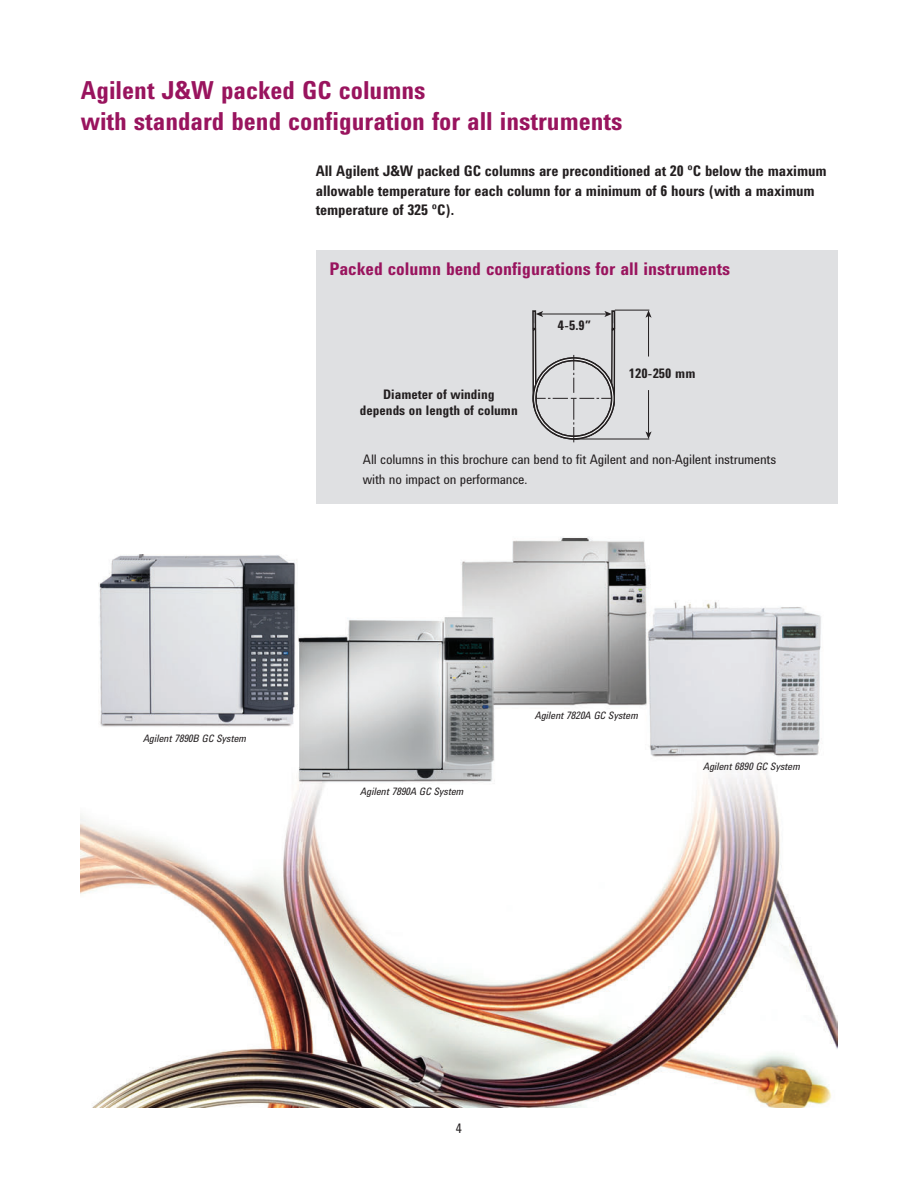
<style>
.page{position:relative;width:918px;height:1188px;background:#fff}
.page>*{position:absolute;margin:0;border:0;box-sizing:border-box;transform-origin:0 0}
.t1{font:700 25.5px/31.5px "Agilent Condensed CFF";color:#99145e}
.t2{font:700 18px "Agilent Condensed CFF";color:#99145e}
.t3{font:700 15px/19.5px "Agilent Condensed CFF";letter-spacing:-.01em;color:#231f20}
.t4{font:13.5px/19.5px "Agilent Condensed CFF";letter-spacing:-.015em;color:#231f20}
.t5{font:700 13.5px/16.2px "Agilent Condensed CFF";color:#231f20;text-align:center}
.t6{font:italic 10.5px "Agilent Condensed CFF";letter-spacing:-.01em;color:#231f20}
</style>
<div class="page">
<img style="left:81px;top:537px;width:756px;height:570px">
<div style="left:316px;top:250px;width:521px;height:254px;background:#dfe0e2"></div>
<hr style="left:648px;top:390px;width:1px;height:44px;background:#231f20">
<svg style="left:645px;top:431px;width:7px;height:8px"></svg>
<hr style="left:648px;top:316px;width:1px;height:41px;background:#231f20">
<svg style="left:645px;top:310px;width:7px;height:8px"></svg>
<hr style="left:615px;top:310px;width:34px;height:1px;background:#231f20">
<hr style="left:574px;top:439px;width:75px;height:1px;background:#231f20">
<svg style="left:532px;top:310px;width:84px;height:132px"></svg>
<img style="left:98px;top:554px;width:199px;height:176px">
<h1 class="t1" style="left:81px;top:76px;width:543px">Agilent J&amp;W packed GC columns<br>with standard bend configuration for all instruments</h1>
<p class="t3" style="left:316px;top:163px;width:512px">All Agilent J&amp;W packed GC columns are preconditioned at 20 ºC below the maximum allowable temperature for each column for a minimum of 6 hours (with a maximum temperature of 325 ºC).</p>
<p class="t2" style="left:329px;top:263px;width:402px">Packed column bend configurations for all instruments</p>
<p class="t5" style="left:360px;top:388px;width:159px">Diameter of winding depends on length of column</p>
<p class="t5" style="left:558px;top:318px;width:35px">4-5.9”</p>
<p class="t5" style="left:629px;top:366px;width:68px">120-250 mm</p>
<p class="t4" style="left:363px;top:451px;width:415px">All columns in this brochure can bend to fit Agilent and non-Agilent instruments with no impact on performance.</p>
<p class="t6" style="left:143px;top:735px;width:105px">Agilent 7890B GC System</p>
<p class="t6" style="left:361px;top:788px;width:105px">Agilent 7890A GC System</p>
<p class="t6" style="left:535px;top:711px;width:105px">Agilent 7820A GC System</p>
<p class="t6" style="left:703px;top:763px;width:99px">Agilent 6890 GC System</p>
<p class="t4" style="left:456px;top:1119px;width:8px">4</p>
</div>
